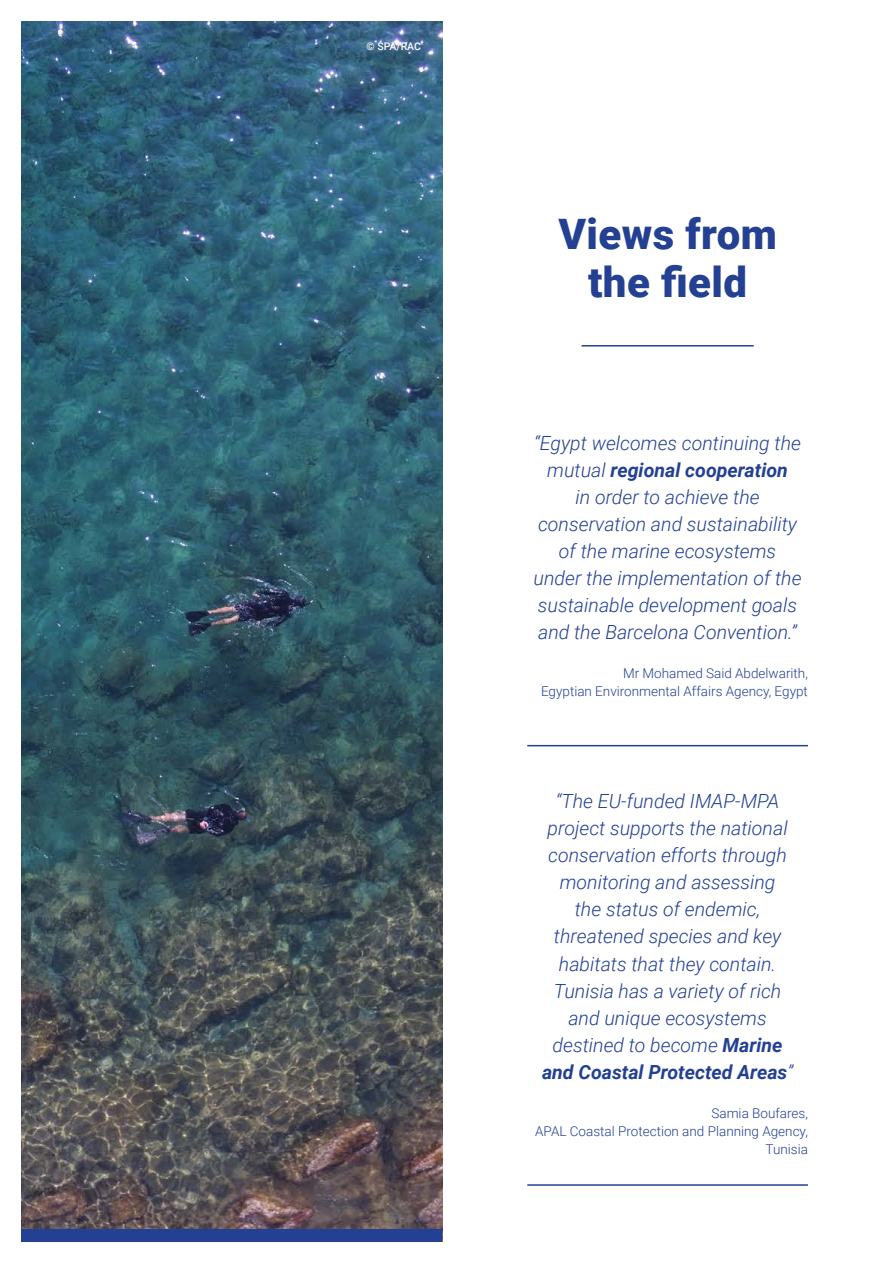
<style>
.page{position:relative;width:893px;height:1263px;background:#fff}
.page>*{position:absolute;margin:0;border:0;box-sizing:border-box;transform-origin:0 0}
.t1{font:900 42px/48px "Roboto";letter-spacing:.01em;color:#234093;text-align:center}
.t2{font:italic 300 19.5px/27px "Roboto";color:#234093;text-align:center}
.t3{font:300 13.5px/18px "Roboto";color:#234093;text-align:right}
.t4{font:500 10.5px "Roboto";letter-spacing:-.005em;color:#fff}
.s1{font-weight:700}
</style>
<div class="page">
<hr style="left:581px;top:345px;width:173px;height:2px;background:#234093">
<hr style="left:527px;top:745px;width:281px;height:1px;background:#234093">
<hr style="left:527px;top:1184px;width:281px;height:2px;background:#234093">
<img style="left:21px;top:21px;width:421px;height:1208px">
<div style="left:21px;top:1229px;width:421px;height:13px;background:#234093"></div>
<p class="t4" style="left:367px;top:39px;width:56px">© SPA/RAC</p>
<h1 class="t1" style="left:558px;top:209px;width:220px">Views from the field</h1>
<p class="t2" style="left:534px;top:429px;width:269px">“Egypt welcomes continuing the mutual <span class="s1">regional cooperation<br></span>in order to achieve the conservation and sustainability of the marine ecosystems under the implementation of the sustainable development goals and the Barcelona Convention.”</p>
<p class="t3" style="left:541px;top:664px;width:268px">Mr Mohamed Said Abdelwarith,<br>Egyptian Environmental Affairs Agency, Egypt</p>
<p class="t2" style="left:542px;top:787px;width:253px">“The EU-funded IMAP-MPA project supports the national conservation efforts through monitoring and assessing<br>the status of endemic, threatened species and key habitats that they contain.<br>Tunisia has a variety of rich and unique ecosystems destined to become <span class="s1">Marine and Coastal Protected Areas</span>”</p>
<p class="t3" style="left:535px;top:1103px;width:274px">Samia Boufares,<br>APAL Coastal Protection and Planning Agency,<br>Tunisia</p>
</div>
